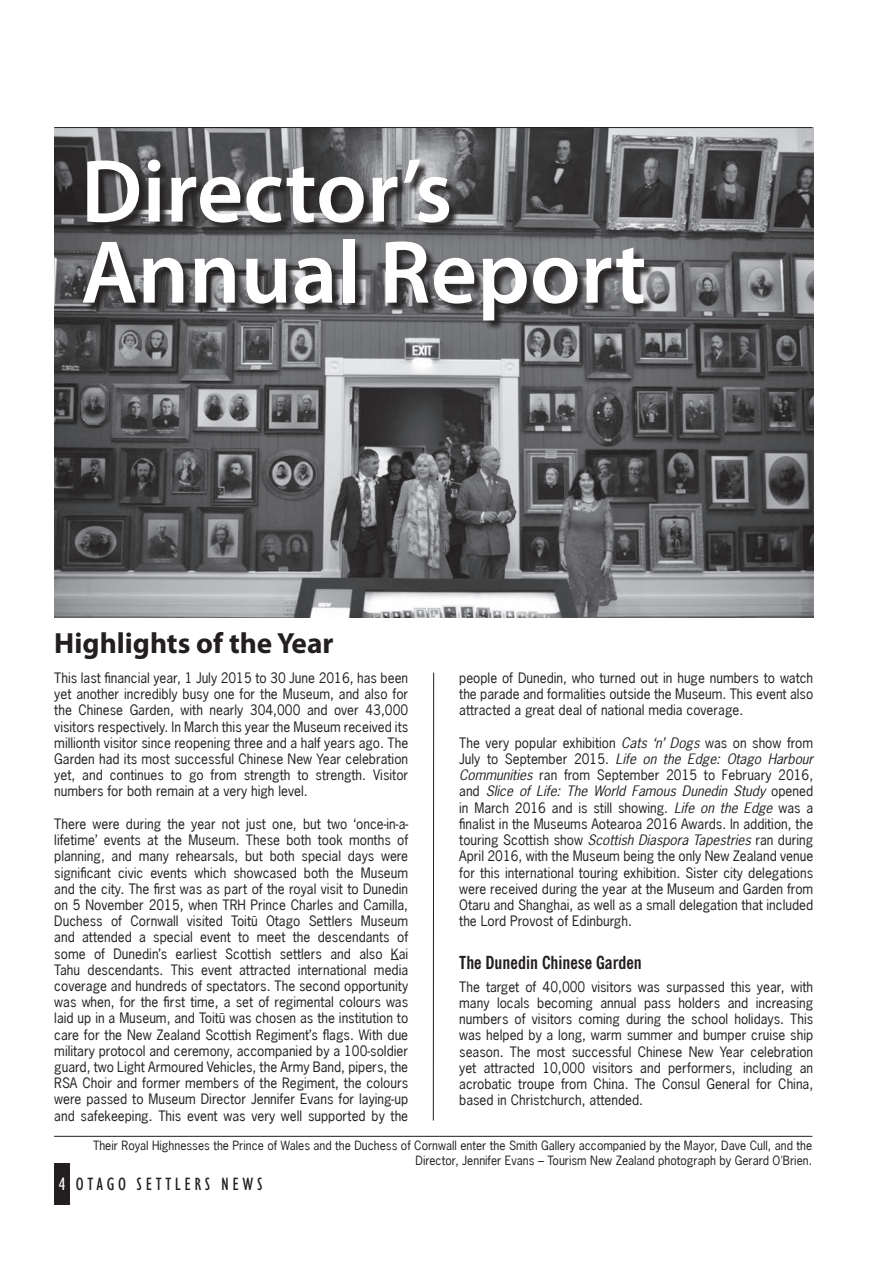
<style>
.page{position:relative;width:893px;height:1263px;background:#fff}
.page>*{position:absolute;margin:0;border:0;box-sizing:border-box;transform-origin:0 0}
.t1{font:600 90px/81px "Myriad Pro";color:#fff}
.t2{font:700 29.25px "Myriad Pro";color:#231f20}
.t3{font:700 condensed 18px "News Gothic BT";color:#231f20}
.t4{font:condensed 18px "Humanist 521 BT";letter-spacing:.2em;color:#231f20}
.t5{font:13.5px/16.2px "News Gothic Macron";color:#231f20;text-align:justify}
.t6{font:13.5px "News Gothic Oblique Macron";color:#231f20}
.t7{font:12px/14.4px "News Gothic Macron";color:#231f20;text-align:right}
.s1{font-family:"News Gothic Oblique Macron"}
.s2{font-family:"News Gothic Macron"}
.s3{color:#fff}
</style>
<div class="page">
<hr style="left:54px;top:1136px;width:758px;height:1px;background:#231f20">
<div style="left:54px;top:1164px;width:16px;height:41px;background:#231f20"></div>
<img style="left:54px;top:128px;width:759px;height:490px">
<div style="left:85px;top:161px;width:570px;height:170px;background:#231f20;opacity:.9"></div>
<hr style="left:54px;top:127px;width:758px;height:1px;background:#231f20">
<hr style="left:433px;top:672px;width:1px;height:448px;background:#231f20">
<h1 class="t1" style="left:81px;top:149px;width:567px">Director’s<br>Annual Report</h1>
<h2 class="t2" style="left:54px;top:624px;width:281px">Highlights of the Year</h2>
<p class="t5" style="left:54px;top:670px;width:355px">This last financial year, 1 July 2015 to 30 June 2016, has been yet another incredibly busy one for the Museum, and also for the Chinese Garden, with nearly 304,000 and over 43,000 visitors respectively. In March this year the Museum received its millionth visitor since reopening three and a half years ago. The Garden had its most successful Chinese New Year celebration yet, and continues to go from strength to strength. Visitor numbers for both remain at a very high level.</p>
<p class="t5" style="left:54px;top:815px;width:355px">There were during the year not just one, but two ‘once-in-a&shy;lifetime’ events at the Museum. These both took months of planning, and many rehearsals, but both special days were significant civic events which showcased both the Museum and the city. The first was as part of the royal visit to Dunedin on 5 November 2015, when TRH Prince Charles and Camilla, Duchess of Cornwall visited Toitü Otago Settlers Museum and attended a special event to meet the descendants of some of Dunedin’s earliest Scottish settlers and also Kai Tahu descendants. This event attracted international media coverage and hundreds of spectators. The second opportunity was when, for the first time, a set of regimental colours was laid up in a Museum, and Toitü was chosen as the institution to care for the New Zealand Scottish Regiment’s flags. With due military protocol and ceremony, accompanied by a 100-soldier guard, two Light Armoured Vehicles, the Army Band, pipers, the RSA Choir and former members of the Regiment, the colours were passed to Museum Director Jennifer Evans for laying-up and safekeeping. This event was very well supported by the</p>
<p class="t5" style="left:459px;top:670px;width:356px">people of Dunedin, who turned out in huge numbers to watch the parade and formalities outside the Museum. This event also attracted a great deal of national media coverage.</p>
<p class="t5" style="left:459px;top:734px;width:355px">The very popular exhibition <span class="s1">Cats ‘n’ Dogs</span> was on show from</p>
<p class="t6" style="left:459px;top:750px;width:355px"><span class="s2">July to September 2015.</span> Life on the Edge: Otago Harbour</p>
<p class="t5" style="left:459px;top:767px;width:355px"><span class="s1">Communities</span> ran from September 2015 to February 2016,</p>
<p class="t6" style="left:459px;top:783px;width:355px"><span class="s2">and</span> Slice of Life: The World Famous Dunedin Study <span class="s2">opened</span></p>
<p class="t5" style="left:459px;top:799px;width:356px">in March 2016 and is still showing. <span class="s1">Life on the Edge</span> was a finalist in the Museums Aotearoa 2016 Awards. In addition, the touring Scottish show <span class="s1">Scottish Diaspora Tapestries</span> ran during April 2016, with the Museum being the only New Zealand venue for this international touring exhibition. Sister city delegations were received during the year at the Museum and Garden from Otaru and Shanghai, as well as a small delegation that included the Lord Provost of Edinburgh.</p>
<h3 class="t3" style="left:459px;top:952px;width:184px">The Dunedin Chinese Garden</h3>
<p class="t5" style="left:459px;top:978px;width:356px">The target of 40,000 visitors was surpassed this year, with many locals becoming annual pass holders and increasing numbers of visitors coming during the school holidays. This was helped by a long, warm summer and bumper cruise ship season. The most successful Chinese New Year celebration yet attracted 10,000 visitors and performers, including an acrobatic troupe from China. The Consul General for China, based in Christchurch, attended.</p>
<p class="t7" style="left:93px;top:1138px;width:721px">Their Royal Highnesses the Prince of Wales and the Duchess of Cornwall enter the Smith Gallery accompanied by the Mayor, Dave Cull, and the<br>Director, Jennifer Evans – Tourism New Zealand photograph by Gerard O'Brien.</p>
<h3 class="t4" style="left:59px;top:1174px;width:206px"><span class="s3">4</span> OTAGO SETTLERS NEWS</h3>
</div>
